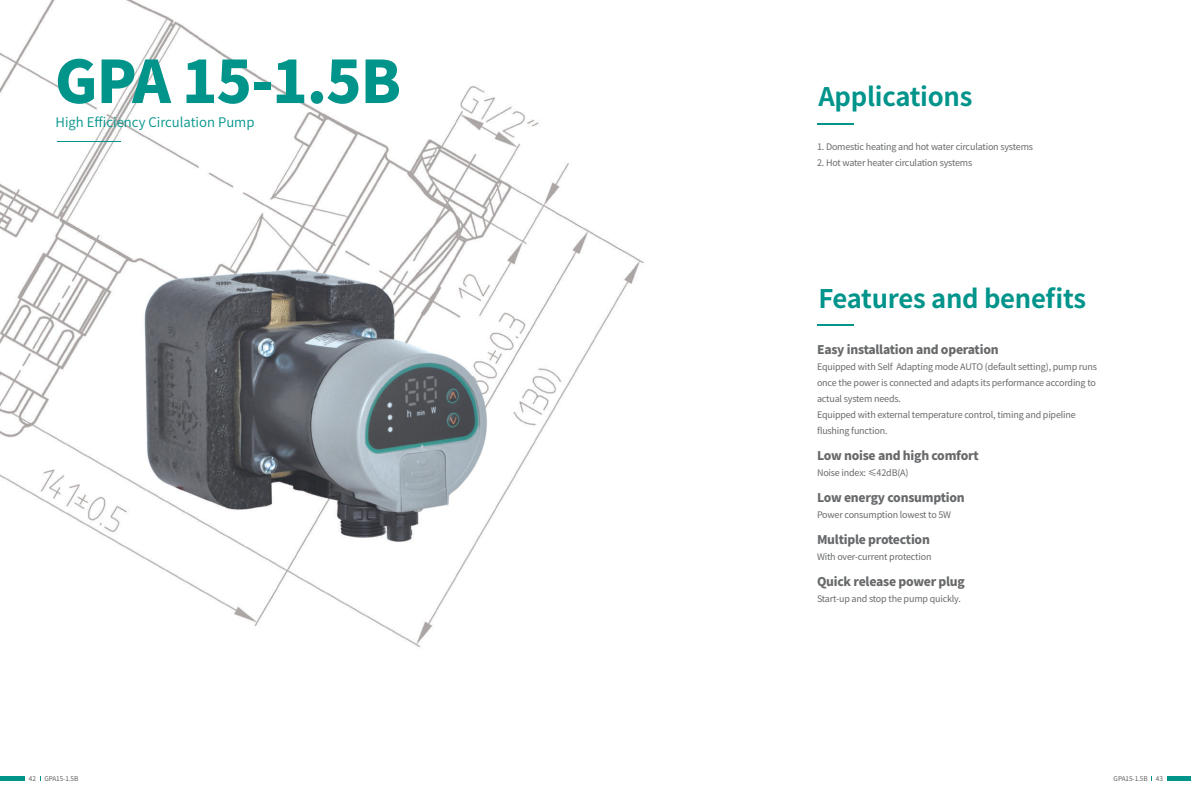
<style>
.page{position:relative;width:1191px;height:808px;background:#fff}
.page>*{position:absolute;margin:0;border:0;box-sizing:border-box;transform-origin:0 0}
.t1{font:800 58.5px "Source Han Sans CN";letter-spacing:-.02em;color:#00948b}
.t2{font:700 25.6px "Source Han Sans CN";letter-spacing:-.01em;color:#00948b}
.t3{font:13.2px "Source Han Sans CN";color:#00948b}
.t4{font:800 12px "Source Han Sans CN";letter-spacing:-.02em;color:#67696b}
.t5{font:9px/16px "Source Han Sans CN";letter-spacing:-.02em;color:#67696b}
.t6{font:6.5px "Source Han Sans CN";letter-spacing:-.01em;color:#4e4f50}
</style>
<div class="page">
<img style="left:0;top:0;width:1152px;height:781px">
<hr style="left:57px;top:141px;width:63px;height:1px;background:#00948b">
<hr style="left:817px;top:123px;width:36px;height:1px;background:#00948b">
<hr style="left:817px;top:324px;width:36px;height:2px;background:#00948b">
<div style="left:0;top:776px;width:25px;height:5px;background:#00948b"></div>
<div style="left:1167px;top:776px;width:24px;height:5px;background:#00948b"></div>
<h1 class="t1" style="left:55px;top:49px;width:348px">GPA 15-1.5B</h1>
<h3 class="t3" style="left:55px;top:115px;width:201px">High Efficiency Circulation Pump</h3>
<h2 class="t2" style="left:818px;top:82px;width:156px">Applications</h2>
<p class="t5" style="left:817px;top:139px;width:217px">1. Domestic heating and hot water circulation systems</p>
<p class="t5" style="left:817px;top:155px;width:157px">2. Hot water heater circulation systems</p>
<h2 class="t2" style="left:818px;top:284px;width:269px">Features and benefits</h2>
<h3 class="t4" style="left:817px;top:343px;width:183px">Easy installation and operation</h3>
<p class="t5" style="left:817px;top:359px;width:281px">Equipped with Self Adapting mode AUTO (default setting), pump runs once the power is connected and adapts its performance according to actual system needs.<br>Equipped with external temperature control, timing and pipeline flushing function.</p>
<h3 class="t4" style="left:817px;top:449px;width:163px">Low noise and high comfort</h3>
<p class="t5" style="left:817px;top:465px;width:93px">Noise index: ≤42dB(A)</p>
<h3 class="t4" style="left:817px;top:491px;width:149px">Low energy consumption</h3>
<p class="t5" style="left:817px;top:507px;width:136px">Power consumption lowest to 5W</p>
<h3 class="t4" style="left:817px;top:533px;width:114px">Multiple protection</h3>
<p class="t5" style="left:817px;top:549px;width:116px">With over-current protection</p>
<h3 class="t4" style="left:817px;top:575px;width:149px">Quick release power plug</h3>
<p class="t5" style="left:817px;top:591px;width:145px">Start-up and stop the pump quickly.</p>
<p class="t6" style="left:29px;top:775px;width:9px">42</p>
<p class="t6" style="left:44px;top:775px;width:35px">GPA15-1.5B</p>
<p class="t6" style="left:1113px;top:775px;width:35px">GPA15-1.5B</p>
<p class="t6" style="left:1156px;top:775px;width:9px">43</p>
</div>
